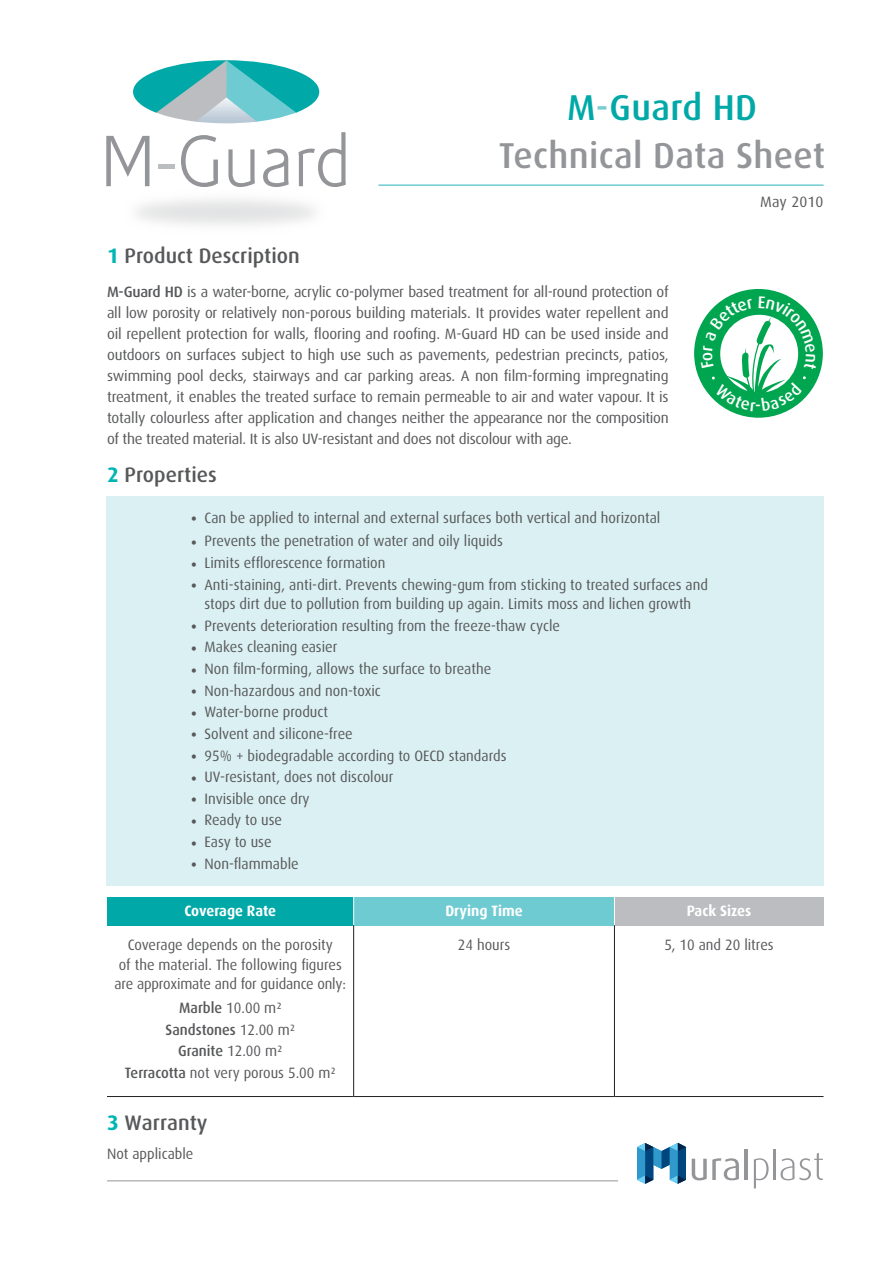
<style>
.page{position:relative;width:893px;height:1263px;background:#fff}
.page>*{position:absolute;margin:0;border:0;box-sizing:border-box;transform-origin:0 0}
.t1{font:500 36px "Dax";letter-spacing:.01em;color:#939598}
.t2{font:500 36px "Dax";letter-spacing:.01em;color:#00a9a7}
.t3{font:500 21px "Dax";color:#57585a}
.t4{font:500 16.5px "Dax";color:#fff}
.t5{font:15px/19.5px "Dax";color:#57585a;text-align:center;scale:.96 1}
.t6{font:15px/21px "Dax";color:#57585a;text-align:justify}
.t7{font:700 15px "Dax";color:#fff;scale:.96 1}
.t8{font:500 15px "Dax";color:#57585a;scale:.96 1}
.s1{color:#78cccd}
.s2{font-weight:700;color:#00b6b4}
.s3{font-weight:500}
.s4{font-weight:700}
.s5{font-weight:400}
</style>
<div class="page">
<svg style="left:637px;top:1143px;width:49px;height:41px"></svg>
<svg style="left:692px;top:1158px;width:47px;height:22px"></svg>
<hr style="left:744px;top:1149px;width:4px;height:31px;background:#939598">
<svg style="left:754px;top:1158px;width:15px;height:30px"></svg>
<hr style="left:773px;top:1149px;width:2px;height:31px;background:#939598">
<svg style="left:781px;top:1153px;width:42px;height:27px"></svg>
<hr style="left:107px;top:1180px;width:511px;height:1px;background:#939598">
<div style="left:106px;top:496px;width:717px;height:389px;background:#dbf0f2"></div>
<div style="left:107px;top:897px;width:247px;height:28px;background:#00a9a7"></div>
<div style="left:354px;top:897px;width:260px;height:28px;background:#6fcbd2"></div>
<div style="left:614px;top:897px;width:209px;height:28px;background:#bcbdc0"></div>
<hr style="left:107px;top:1096px;width:247px;height:1px;background:#231f20">
<hr style="left:354px;top:1096px;width:260px;height:1px;background:#231f20">
<hr style="left:614px;top:1096px;width:209px;height:1px;background:#231f20">
<hr style="left:353px;top:925px;width:1px;height:171px;background:#231f20">
<hr style="left:614px;top:925px;width:1px;height:171px;background:#231f20">
<svg style="left:353px;top:897px;width:1px;height:28px"></svg>
<svg style="left:614px;top:897px;width:1px;height:28px"></svg>
<svg style="left:133px;top:60px;width:186px;height:63px"></svg>
<svg style="left:106px;top:136px;width:43px;height:50px"></svg>
<div style="left:158px;top:164px;width:16px;height:5px;background:#bcbdc0"></div>
<svg style="left:181px;top:135px;width:37px;height:52px"></svg>
<svg style="left:228px;top:149px;width:27px;height:38px"></svg>
<svg style="left:263px;top:149px;width:26px;height:38px"></svg>
<svg style="left:298px;top:132px;width:48px;height:55px"></svg>
<hr style="left:378px;top:184px;width:445px;height:2px;background:#6fcbd2">
<div style="left:694px;top:289px;width:129px;height:129px;background:#00a54f;border-radius:50%"></div>
<svg style="left:701px;top:296px;width:116px;height:115px"></svg>
<p class="t2" style="left:567px;top:87px;width:191px">M<span class="s1">-</span>Guard HD</p>
<p class="t1" style="left:499px;top:136px;width:328px">Technical Data Sheet</p>
<p class="t6" style="left:760px;top:192px;width:65px">May 2010</p>
<p class="t3" style="left:107px;top:244px;width:194px"><span class="s2">1</span> Product Description</p>
<p class="t6" style="left:107px;top:281px;width:563px"><span class="s3">M-Guard HD</span> is a water-borne, acrylic co-polymer based treatment for all-round protection of all low porosity or relatively non-porous building materials. It provides water repellent and oil repellent protection for walls, flooring and roofing. M-Guard HD can be used inside and outdoors on surfaces subject to high use such as pavements, pedestrian precincts, patios, swimming pool decks, stairways and car parking areas. A non film-forming impregnating treatment, it enables the treated surface to remain permeable to air and water vapour. It is totally colourless after application and changes neither the appearance nor the composition of the treated material. It is also UV-resistant and does not discolour with age.</p>
<p class="t3" style="left:107px;top:463px;width:111px"><span class="s2">2</span> Properties</p>
<p class="t5" style="left:191px;top:508px;width:490px"><span class="s4">•</span> Can be applied to internal and external surfaces both vertical and horizontal</p>
<p class="t5" style="left:191px;top:532px;width:326px"><span class="s4">•</span> Prevents the penetration of water and oily liquids</p>
<p class="t5" style="left:191px;top:553px;width:204px"><span class="s4">•</span> Limits efflorescence formation</p>
<p class="t5" style="left:191px;top:575px;width:540px"><span class="s4">•</span> Anti-staining, anti-dirt. Prevents chewing-gum from sticking to treated surfaces and stops dirt due to pollution from building up again. Limits moss and lichen growth</p>
<p class="t5" style="left:191px;top:616px;width:386px"><span class="s4">•</span> Prevents deterioration resulting from the freeze-thaw cycle</p>
<p class="t5" style="left:191px;top:638px;width:154px"><span class="s4">•</span> Makes cleaning easier</p>
<p class="t5" style="left:191px;top:659px;width:314px"><span class="s4">•</span> Non film-forming, allows the surface to breathe</p>
<p class="t5" style="left:191px;top:681px;width:199px"><span class="s4">•</span> Non-hazardous and non-toxic</p>
<p class="t5" style="left:191px;top:702px;width:144px"><span class="s4">•</span> Water-borne product</p>
<p class="t5" style="left:191px;top:724px;width:170px"><span class="s4">•</span> Solvent and silicone-free</p>
<p class="t5" style="left:191px;top:746px;width:330px"><span class="s4">•</span> 95% + biodegradable according to OECD standards</p>
<p class="t5" style="left:191px;top:767px;width:212px"><span class="s4">•</span> UV-resistant, does not discolour</p>
<p class="t5" style="left:191px;top:789px;width:125px"><span class="s4">•</span> Invisible once dry</p>
<p class="t5" style="left:191px;top:811px;width:96px"><span class="s4">•</span> Ready to use</p>
<p class="t5" style="left:191px;top:832px;width:85px"><span class="s4">•</span> Easy to use</p>
<p class="t5" style="left:191px;top:854px;width:114px"><span class="s4">•</span> Non-flammable</p>
<p class="t4" style="left:755px;top:396px;width:7px">-</p>
<p class="t7" style="left:184px;top:902px;width:97px">Coverage Rate</p>
<p class="t7" style="left:445px;top:902px;width:82px">Drying Time</p>
<p class="t7" style="left:687px;top:902px;width:69px">Pack Sizes</p>
<p class="t5" style="left:114px;top:935px;width:243px">Coverage depends on the porosity<br>of the material. The following figures are approximate and for guidance only:</p>
<p class="t5" style="left:179px;top:998px;width:108px"><span class="s3">Marble</span> 10.00 m²</p>
<p class="t8" style="left:165px;top:1021px;width:137px">Sandstones <span class="s5">12.00 m²</span></p>
<p class="t8" style="left:178px;top:1043px;width:110px">Granite <span class="s5">12.00 m²</span></p>
<p class="t5" style="left:125px;top:1063px;width:221px"><span class="s3">Terracotta</span> not very porous 5.00 m²</p>
<p class="t5" style="left:458px;top:935px;width:56px">24 hours</p>
<p class="t5" style="left:664px;top:935px;width:115px">5, 10 and 20 litres</p>
<p class="t3" style="left:107px;top:1111px;width:102px"><span class="s2">3</span> Warranty</p>
<p class="t5" style="left:107px;top:1144px;width:92px">Not applicable</p>
</div>
